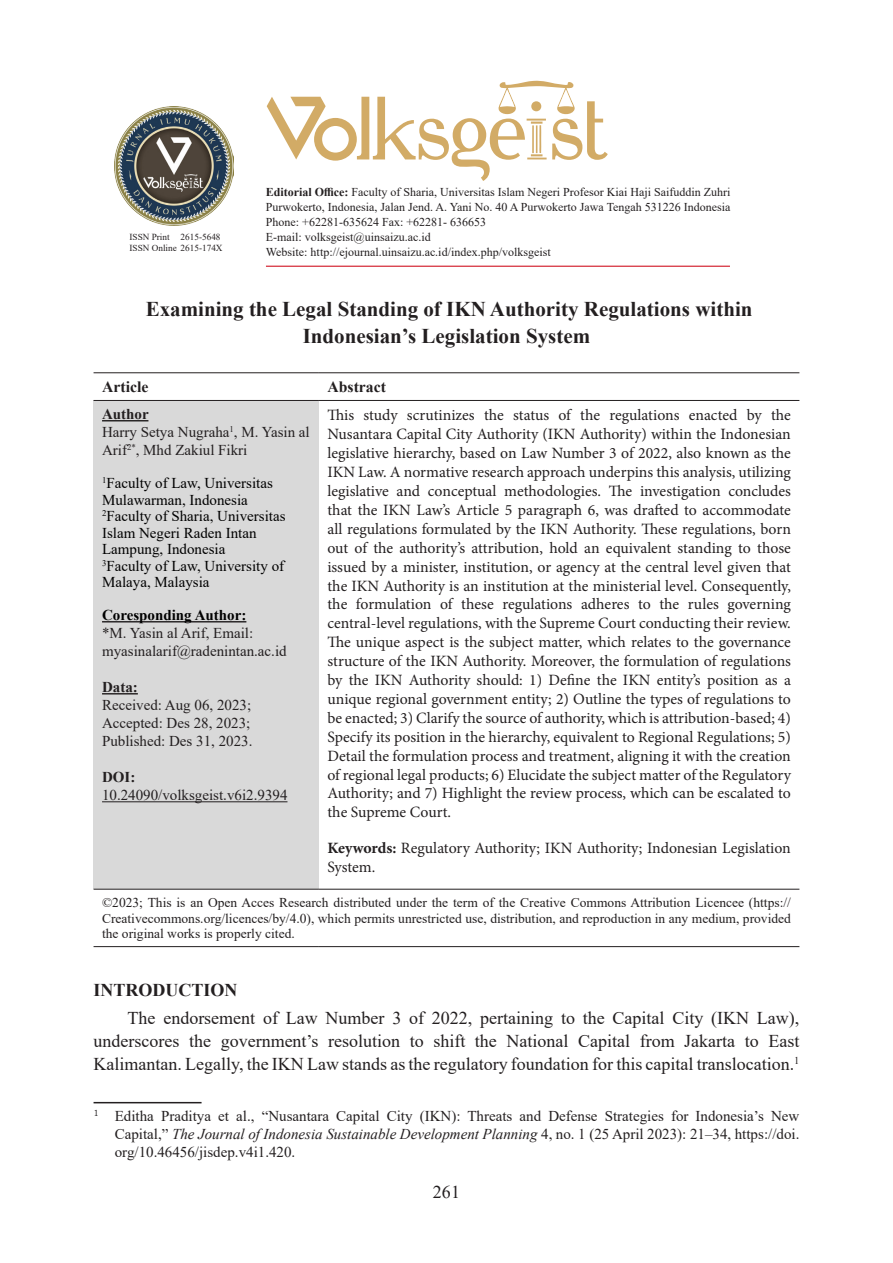
<style>
.page{position:relative;width:893px;height:1263px;background:#fff}
.page>*{position:absolute;margin:0;border:0;box-sizing:border-box;transform-origin:0 0}
.JUDUL{font:700 21px/27px "Times New Roman";color:#231f20;text-align:center}
.TEKS_ISI{font:18px/23.2px "Times New Roman";color:#231f20;text-align:justify}
.SUB{font:700 18px "Times New Roman";color:#231f20}
.number_center{font:18px "Times New Roman";color:#231f20}
.t1{font:15.75px/18.9px "Minion Pro";color:#231f20;text-align:justify}
.t2{font:700 15.75px "Times New Roman";color:#231f20}
.FOOTNOTE{font:15px/18px "Times New Roman";color:#231f20}
.Default{font:15px/16.5px "Times New Roman";color:#000}
.Default-2{font:700 15px "Times New Roman";color:#000}
.t3{font:700 15px "Times New Roman";color:#231f20}
.TEKS_ISI-2{font:13.5px/15.6px "Times New Roman";color:#231f20;text-align:justify}
.TEKS_ISI-3{font:12px "Times New Roman";color:#231f20}
.TEKS_ISI-4{font:9.3px "Times New Roman";color:#231f20}
.s1{font-weight:700}
.s2{font-style:italic}
</style>
<div class="page">
<div style="left:94px;top:400px;width:225px;height:489px;background:#d9d9d9"></div>
<hr style="left:94px;top:372px;width:225px;height:1px;background:#231f20">
<hr style="left:319px;top:372px;width:480px;height:1px;background:#231f20">
<hr style="left:94px;top:400px;width:225px;height:1px;background:#231f20">
<hr style="left:319px;top:400px;width:480px;height:1px;background:#231f20">
<hr style="left:94px;top:889px;width:225px;height:1px;background:#231f20">
<hr style="left:319px;top:889px;width:480px;height:1px;background:#231f20">
<hr style="left:94px;top:946px;width:225px;height:1px;background:#231f20">
<hr style="left:319px;top:946px;width:480px;height:1px;background:#231f20">
<hr style="left:102px;top:420px;width:46px;height:1px;background:#231f20">
<hr style="left:102px;top:621px;width:144px;height:1px;background:#231f20">
<hr style="left:102px;top:693px;width:36px;height:1px;background:#231f20">
<hr style="left:102px;top:801px;width:185px;height:1px;background:#231f20">
<hr style="left:94px;top:1102px;width:108px;height:1px;background:#231f20">
<img style="left:115px;top:106px;width:119px;height:120px">
<svg style="left:267px;top:81px;width:341px;height:100px"></svg>
<hr style="left:266px;top:266px;width:464px;height:1px;background:#d11625">
<p class="TEKS_ISI-4" style="left:129px;top:231px;width:93px">ISSN Print 2615-5648</p>
<p class="TEKS_ISI-4" style="left:129px;top:241px;width:95px">ISSN Online 2615-174X</p>
<p class="TEKS_ISI-3" style="left:266px;top:183px;width:466px"><span class="s1">Editorial Office:</span> Faculty of Sharia, Universitas Islam Negeri Profesor Kiai Haji Saifuddin Zuhri</p>
<p class="TEKS_ISI-3" style="left:266px;top:198px;width:466px">Purwokerto, Indonesia, Jalan Jend. A. Yani No. 40 A Purwokerto Jawa Tengah 531226 Indonesia</p>
<p class="TEKS_ISI-3" style="left:266px;top:213px;width:222px">Phone: +62281-635624 Fax: +62281- 636653</p>
<p class="TEKS_ISI-3" style="left:266px;top:228px;width:166px">E-mail: volksgeist@uinsaizu.ac.id</p>
<p class="TEKS_ISI-3" style="left:266px;top:243px;width:286px">Website: http://ejournal.uinsaizu.ac.id/index.php/volksgeist</p>
<p class="JUDUL" style="left:146px;top:295px;width:608px">Examining the Legal Standing of IKN Authority Regulations within<br>Indonesian’s Legislation System</p>
<p class="t2" style="left:102px;top:375px;width:48px">Article</p>
<p class="t2" style="left:327px;top:375px;width:60px">Abstract</p>
<p class="t3" style="left:102px;top:403px;width:48px">Author</p>
<p class="FOOTNOTE" style="left:102px;top:423px;width:209px">Harry Setya Nugraha<sup>1</sup>, M. Yasin al<br>Arif<sup>2*</sup>, Mhd Zakiul Fikri</p>
<p class="Default" style="left:102px;top:474px;width:172px"><sup>1</sup>Faculty of Law, Universitas<br>Mulawarman, Indonesia</p>
<p class="Default" style="left:102px;top:507px;width:185px"><sup>2</sup>Faculty of Sharia, Universitas<br>Islam Negeri Raden Intan<br>Lampung, Indonesia</p>
<p class="Default" style="left:102px;top:557px;width:184px"><sup>3</sup>Faculty of Law, University of<br>Malaya, Malaysia</p>
<p class="Default-2" style="left:102px;top:604px;width:146px">Coresponding Author:</p>
<p class="FOOTNOTE" style="left:102px;top:624px;width:186px">*M. Yasin al Arif, Email: myasinalarif@radenintan.ac.id</p>
<p class="t3" style="left:102px;top:676px;width:37px">Data:</p>
<p class="FOOTNOTE" style="left:102px;top:696px;width:151px">Received: Aug 06, 2023;</p>
<p class="FOOTNOTE" style="left:102px;top:714px;width:150px">Accepted: Des 28, 2023;</p>
<p class="FOOTNOTE" style="left:102px;top:732px;width:152px">Published: Des 31, 2023.</p>
<p class="t3" style="left:102px;top:766px;width:35px">DOI:</p>
<p class="FOOTNOTE" style="left:102px;top:786px;width:187px">10.24090/volksgeist.v6i2.9394</p>
<p class="t1" style="left:327px;top:406px;width:465px">This study scrutinizes the status of the regulations enacted by the Nusantara Capital City Authority (IKN Authority) within the Indonesian legislative hierarchy, based on Law Number 3 of 2022, also known as the IKN Law. A normative research approach underpins this analysis, utilizing legislative and conceptual methodologies. The investigation concludes that the IKN Law’s Article 5 paragraph 6, was drafted to accommodate all regulations formulated by the IKN Authority. These regulations, born out of the authority’s attribution, hold an equivalent standing to those issued by a minister, institution, or agency at the central level given that the IKN Authority is an institution at the ministerial level. Consequently, the formulation of these regulations adheres to the rules governing central-level regulations, with the Supreme Court conducting their review.<br>The unique aspect is the subject matter, which relates to the governance structure of the IKN Authority. Moreover, the formulation of regulations by the IKN Authority should: 1) Define the IKN entity’s position as a unique regional government entity; 2) Outline the types of regulations to be enacted; 3) Clarify the source of authority, which is attribution-based; 4)<br>Specify its position in the hierarchy, equivalent to Regional Regulations; 5)<br>Detail the formulation process and treatment, aligning it with the creation of regional legal products; 6) Elucidate the subject matter of the Regulatory Authority; and 7) Highlight the review process, which can be escalated to the Supreme Court.</p>
<p class="t1" style="left:327px;top:839px;width:465px"><span class="s1">Keywords:</span> Regulatory Authority; IKN Authority; Indonesian Legislation<br>System.</p>
<p class="TEKS_ISI-2" style="left:102px;top:894px;width:690px">©2023; This is an Open Acces Research distributed under the term of the Creative Commons Attribution Licencee (https:// Creativecommons.org/licences/by/4.0), which permits unrestricted use, distribution, and reproduction in any medium, provided the original works is properly cited.</p>
<p class="SUB" style="left:94px;top:977px;width:145px">INTRODUCTION</p>
<p class="TEKS_ISI" style="left:94px;top:1005px;width:707px;text-indent:34px">The endorsement of Law Number 3 of 2022, pertaining to the Capital City (IKN Law), underscores the government’s resolution to shift the National Capital from Jakarta to East Kalimantan. Legally, the IKN Law stands as the regulatory foundation for this capital translocation.<sup>1</sup></p>
<p class="FOOTNOTE" style="left:115px;top:1106px;width:686px;text-align:justify;text-indent:-21px"><sup>1</sup> Editha Praditya et al., “Nusantara Capital City (IKN): Threats and Defense Strategies for Indonesia’s New Capital,” <span class="s2">The Journal of Indonesia Sustainable Development Planning</span> 4, no. 1 (25 April 2023): 21–34, https://doi. org/10.46456/jisdep.v4i1.420.</p>
<p class="number_center" style="left:433px;top:1179px;width:28px">261</p>
</div>
